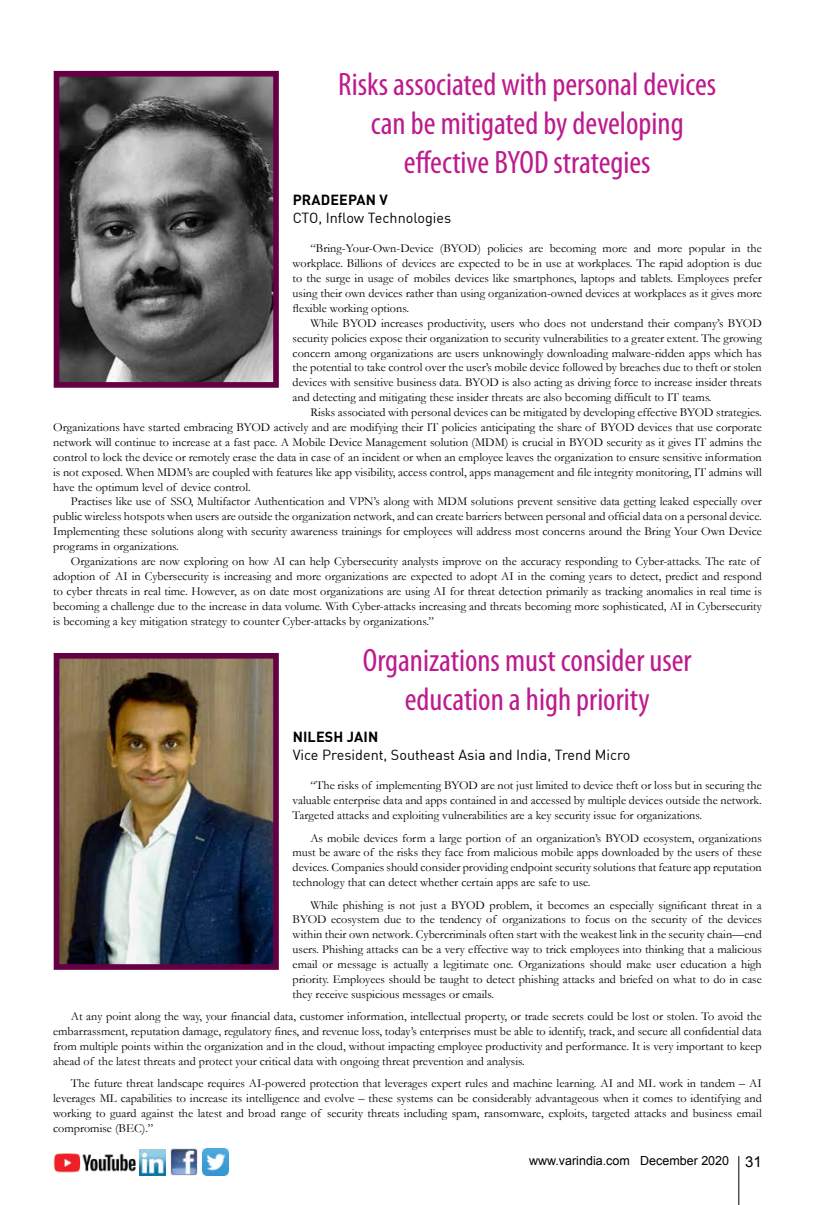
<style>
.page{position:relative;width:815px;height:1205px;background:#fff}
.page>*{position:absolute;margin:0;border:0;box-sizing:border-box;transform-origin:0 0}
.t1{font:condensed 32.5px/39px "Myriad Pro";color:#bd1a8d;text-align:center}
.t2{font:14.38px "DIN Pro";color:#000}
.t3{font:700 14.38px "DIN Pro";letter-spacing:.01em;color:#000}
.t4{font:12.5px "Arial";color:#000}
.t5{font:12.25px/14.9px "Garamond";color:#000;text-align:justify}
.s1{font-size:15px}
</style>
<div class="page">
<hr style="left:739px;top:1156px;width:1px;height:49px;background:#000">
<img style="left:53px;top:1153px;width:82px;height:20px">
<img style="left:140px;top:1149px;width:25px;height:26px">
<img style="left:170px;top:1148px;width:28px;height:27px">
<img style="left:202px;top:1149px;width:27px;height:26px">
<img style="left:61px;top:660px;width:211px;height:303px">
<div style="left:54px;top:653px;width:225px;height:317px;border:6px solid #650044"></div>
<img style="left:61px;top:78px;width:211px;height:303px">
<div style="left:54px;top:71px;width:225px;height:317px;border:6px solid #650044"></div>
<h1 class="t1" style="left:338px;top:65px;width:379px">Risks associated with personal devices can be mitigated by developing effective BYOD strategies</h1>
<p class="t3" style="left:293px;top:189px;width:97px">PRADEEPAN V</p>
<p class="t2" style="left:293px;top:206px;width:160px">CTO, Inflow Technologies</p>
<p class="t5" style="left:293px;top:241px;width:471px;text-indent:18px">“Bring-Your-Own-Device (BYOD) policies are becoming more and more popular in the workplace. Billions of devices are expected to be in use at workplaces. The rapid adoption is due to the surge in usage of mobiles devices like smartphones, laptops and tablets. Employees prefer using their own devices rather than using organization-owned devices at workplaces as it gives more flexible working options.</p>
<p class="t5" style="left:293px;top:315px;width:471px;text-indent:18px">While BYOD increases productivity, users who does not understand their company’s BYOD security policies expose their organization to security vulnerabilities to a greater extent. The growing concern among organizations are users unknowingly downloading malware-ridden apps which has the potential to take control over the user’s mobile device followed by breaches due to theft or stolen devices with sensitive business data. BYOD is also acting as driving force to increase insider threats and detecting and mitigating these insider threats are also becoming difficult to IT teams.</p>
<p class="t5" style="left:53px;top:404px;width:710px;text-indent:257px">Risks associated with personal devices can be mitigated by developing effective BYOD strategies.<br>Organizations have started embracing BYOD actively and are modifying their IT policies anticipating the share of BYOD devices that use corporate network will continue to increase at a fast pace. A Mobile Device Management solution (MDM) is crucial in BYOD security as it gives IT admins the control to lock the device or remotely erase the data in case of an incident or when an employee leaves the organization to ensure sensitive information is not exposed. When MDM’s are coupled with features like app visibility, access control, apps management and file integrity monitoring, IT admins will have the optimum level of device control.</p>
<p class="t5" style="left:53px;top:494px;width:710px;text-indent:18px">Practises like use of SSO, Multifactor Authentication and VPN’s along with MDM solutions prevent sensitive data getting leaked especially over public wireless hotspots when users are outside the organization network, and can create barriers between personal and official data on a personal device.<br>Implementing these solutions along with security awareness trainings for employees will address most concerns around the Bring Your Own Device programs in organizations.</p>
<p class="t5" style="left:53px;top:553px;width:710px;text-align:left;text-indent:18px">Organizations are now exploring on how AI can help Cybersecurity analysts improve on the accuracy responding to Cyber-attacks. The rate of adoption of AI in Cybersecurity is increasing and more organizations are expected to adopt AI in the coming years to detect, predict and respond to cyber threats in real time. However, as on date most organizations are using AI for threat detection primarily as tracking anomalies in real time is becoming a challenge due to the increase in data volume. With Cyber-attacks increasing and threats becoming more sophisticated, AI in Cybersecurity is becoming a key mitigation strategy to counter Cyber-attacks by organizations.”</p>
<h1 class="t1" style="left:363px;top:640px;width:330px">Organizations must consider user education a high priority</h1>
<p class="t3" style="left:293px;top:726px;width:87px">NILESH JAIN</p>
<p class="t2" style="left:293px;top:743px;width:339px">Vice President, Southeast Asia and India, Trend Micro</p>
<p class="t5" style="left:293px;top:778px;width:471px;text-indent:18px">“The risks of implementing BYOD are not just limited to device theft or loss but in securing the valuable enterprise data and apps contained in and accessed by multiple devices outside the network.<br>Targeted attacks and exploiting vulnerabilities are a key security issue for organizations.</p>
<p class="t5" style="left:293px;top:830px;width:471px;text-indent:18px">As mobile devices form a large portion of an organization’s BYOD ecosystem, organizations must be aware of the risks they face from malicious mobile apps downloaded by the users of these devices. Companies should consider providing endpoint security solutions that feature app reputation technology that can detect whether certain apps are safe to use.</p>
<p class="t5" style="left:293px;top:897px;width:471px;text-indent:18px">While phishing is not just a BYOD problem, it becomes an especially significant threat in a BYOD ecosystem due to the tendency of organizations to focus on the security of the devices within their own network. Cybercriminals often start with the weakest link in the security chain—end users. Phishing attacks can be a very effective way to trick employees into thinking that a malicious email or message is actually a legitimate one. Organizations should make user education a high priority. Employees should be taught to detect phishing attacks and briefed on what to do in case they receive suspicious messages or emails.</p>
<p class="t5" style="left:53px;top:1008px;width:710px;text-indent:18px">At any point along the way, your financial data, customer information, intellectual property, or trade secrets could be lost or stolen. To avoid the embarrassment, reputation damage, regulatory fines, and revenue loss, today’s enterprises must be able to identify, track, and secure all confidential data from multiple points within the organization and in the cloud, without impacting employee productivity and performance. It is very important to keep ahead of the latest threats and protect your critical data with ongoing threat prevention and analysis.</p>
<p class="t5" style="left:53px;top:1075px;width:710px;text-indent:18px">The future threat landscape requires AI-powered protection that leverages expert rules and machine learning. AI and ML work in tandem – AI leverages ML capabilities to increase its intelligence and evolve – these systems can be considerably advantageous when it comes to identifying and working to guard against the latest and broad range of security threats including spam, ransomware, exploits, targeted attacks and business email compromise (BEC).”</p>
<p class="t4" style="left:529px;top:1152px;width:234px">www.varindia.com December 2020 <span class="s1">31</span></p>
</div>
